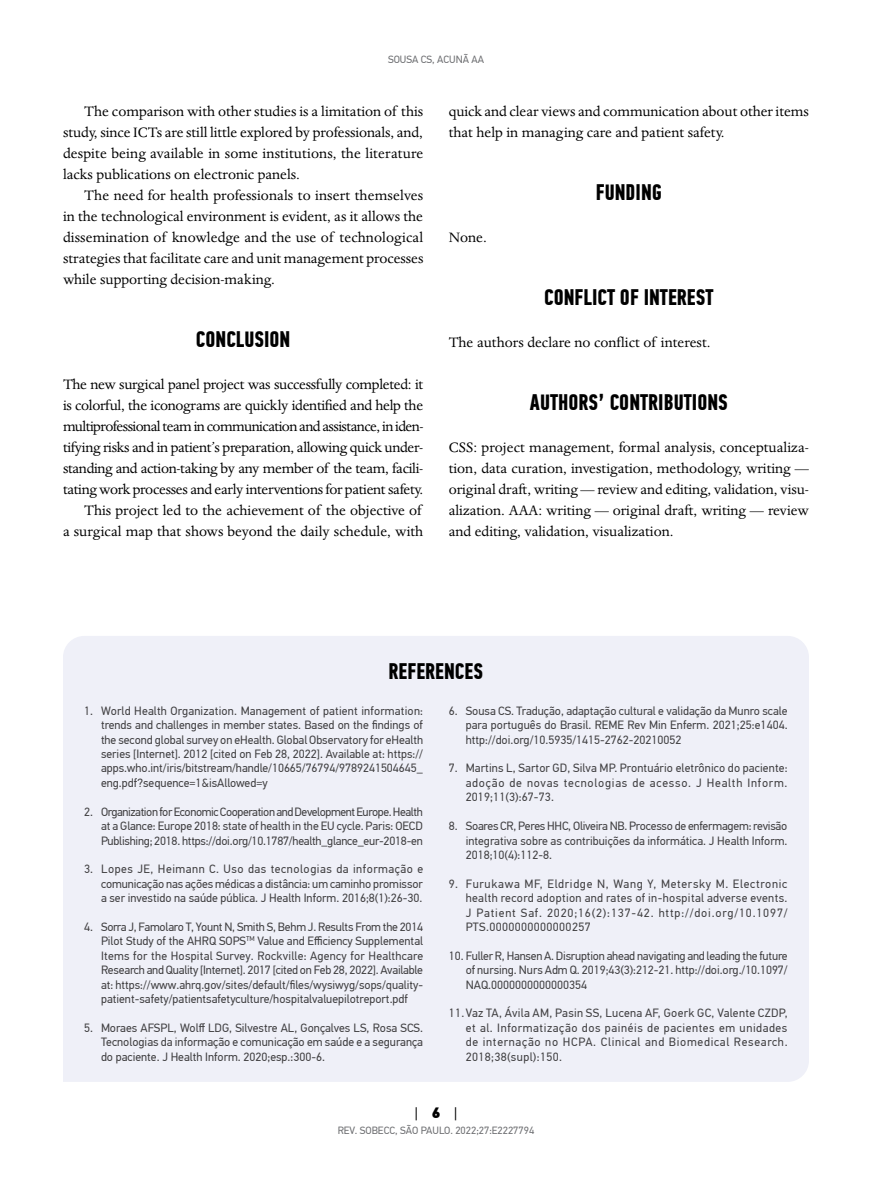
<style>
.page{position:relative;width:893px;height:1191px;background:#fff}
.page>*{position:absolute;margin:0;border:0;box-sizing:border-box;transform-origin:0 0}
.t1{font:700 22.5px "PF Din Text Comp Pro";color:#000}
.t2{font:15.75px/21px "Dante MT Std";letter-spacing:-.005em;color:#000;text-align:justify}
.t3{font:15px "PF Din Text Pro";color:#000}
.t4{font:12px/14.4px "PF Din Text Pro";color:#414042;text-align:justify}
.t5{font:10.5px "PF Din Text Pro";color:#6d6e71}
.s1{font-weight:900}
</style>
<div class="page">
<div style="left:63px;top:636px;width:746px;height:446px;background:#eff0f8"></div>
<p class="t5" style="left:388px;top:53px;width:97px">SOUSA CS, ACUNÃ AA</p>
<h2 class="t2" style="left:63px;top:100px;width:362px;text-indent:21px">The comparison with other studies is a limitation of this study, since ICTs are still little explored by professionals, and, despite being available in some institutions, the literature lacks publications on electronic panels.</h2>
<p class="t2" style="left:63px;top:184px;width:362px;text-indent:21px">The need for health professionals to insert themselves in the technological environment is evident, as it allows the dissemination of knowledge and the use of technological strategies that facilitate care and unit management processes while supporting decision-making.</p>
<h1 class="t1" style="left:196px;top:325px;width:96px">CONCLUSION</h1>
<p class="t2" style="left:63px;top:373px;width:362px;text-align:right">The new surgical panel project was successfully completed: it is colorful, the iconograms are quickly identified and help the multiprofessional team in communication and assistance, in iden&shy;tifying risks and in patient’s preparation, allowing quick under&shy;standing and action-taking by any member of the team, facili&shy;tating work processes and early interventions for patient safety.<br>This project led to the achievement of the objective of<br>a surgical map that shows beyond the daily schedule, with</p>
<h2 class="t2" style="left:449px;top:100px;width:362px">quick and clear views and communication about other items that help in managing care and patient safety.</h2>
<h2 class="t2" style="left:449px;top:226px;width:40px">None.</h2>
<h1 class="t1" style="left:596px;top:178px;width:67px">FUNDING</h1>
<h1 class="t1" style="left:544px;top:283px;width:171px">CONFLICT OF INTEREST</h1>
<h2 class="t2" style="left:449px;top:331px;width:263px">The authors declare no conflict of interest.</h2>
<h1 class="t1" style="left:530px;top:388px;width:199px">AUTHORS’ CONTRIBUTIONS</h1>
<p class="t2" style="left:449px;top:436px;width:362px">CSS: project management, formal analysis, conceptualiza&shy;tion, data curation, investigation, methodology, writing — original draft, writing — review and editing, validation, visu&shy;alization. AAA: writing — original draft, writing — review and editing, validation, visualization.</p>
<h1 class="t1" style="left:389px;top:658px;width:96px">REFERENCES</h1>
<p class="t4" style="left:101px;top:703px;width:324px;text-indent:-17px">1. World Health Organization. Management of patient information: trends and challenges in member states. Based on the findings of the second global survey on eHealth. Global Observatory for eHealth series [Internet]. 2012 [cited on Feb 28, 2022]. Available at: https:// apps.who.int/iris/bitstream/handle/10665/76794/9789241504645_ eng.pdf?sequence=1&amp;isAllowed=y</p>
<p class="t4" style="left:101px;top:804px;width:323px;text-indent:-17px">2. Organization for Economic Cooperation and Development Europe. Health at a Glance: Europe 2018: state of health in the EU cycle. Paris: OECD Publishing; 2018. https://doi.org/10.1787/health_glance_eur-2018-en</p>
<p class="t4" style="left:101px;top:862px;width:324px;text-indent:-17px">3. Lopes JE, Heimann C. Uso das tecnologias da informação e comunicação nas ações médicas a distância: um caminho promissor a ser investido na saúde pública. J Health Inform. 2016;8(1):26-30.</p>
<p class="t4" style="left:101px;top:919px;width:324px;text-indent:-17px">4. Sorra J, Famolaro T, Yount N, Smith S, Behm J. Results From the 2014<br>Pilot Study of the AHRQ SOPS<sup>TM</sup> Value and Efficiency Supplemental Items for the Hospital Survey. Rockville: Agency for Healthcare Research and Quality [Internet]. 2017 [cited on Feb 28, 2022]. Available at: https://www.ahrq.gov/sites/default/files/wysiwyg/sops/quality&shy;patient-safety/patientsafetyculture/hospitalvaluepilotreport.pdf</p>
<p class="t4" style="left:101px;top:1020px;width:324px;text-indent:-17px">5. Moraes AFSPL, Wolff LDG, Silvestre AL, Gonçalves LS, Rosa SCS.<br>Tecnologias da informação e comunicação em saúde e a segurança do paciente. J Health Inform. 2020;esp.:300-6.</p>
<p class="t4" style="left:466px;top:703px;width:323px;text-indent:-17px">6. Sousa CS. Tradução, adaptação cultural e validação da Munro scale para português do Brasil. REME Rev Min Enferm. 2021;25:e1404. http://doi.org/10.5935/1415-2762-20210052</p>
<p class="t4" style="left:466px;top:761px;width:323px;text-indent:-17px">7. Martins L, Sartor GD, Silva MP. Prontuário eletrônico do paciente: adoção de novas tecnologias de acesso. J Health Inform.<br>2019;11(3):67-73.</p>
<p class="t4" style="left:466px;top:819px;width:323px;text-indent:-17px">8. Soares CR, Peres HHC, Oliveira NB. Processo de enfermagem: revisão integrativa sobre as contribuições da informática. J Health Inform.<br>2018;10(4):112-8.</p>
<p class="t4" style="left:466px;top:876px;width:323px;text-indent:-17px">9. Furukawa MF, Eldridge N, Wang Y, Metersky M. Electronic health record adoption and rates of in-hospital adverse events.<br>J Patient Saf. 2020;16(2):137-42. http://doi.org/10.1097/ PTS.0000000000000257</p>
<p class="t4" style="left:466px;top:948px;width:323px;text-indent:-17px">10. Fuller R, Hansen A. Disruption ahead navigating and leading the future of nursing. Nurs Adm Q. 2019;43(3):212-21. http://doi.org./10.1097/ NAQ.0000000000000354</p>
<p class="t4" style="left:466px;top:1006px;width:323px;text-indent:-17px">11.Vaz TA, Ávila AM, Pasin SS, Lucena AF, Goerk GC, Valente CZDP, et al. Informatização dos painéis de pacientes em unidades de internação no HCPA. Clinical and Biomedical Research.<br>2018;38(supl):150.</p>
<p class="t3" style="left:415px;top:1103px;width:44px">| <span class="s1">6</span> |</p>
<p class="t5" style="left:338px;top:1124px;width:198px">REV. SOBECC, SÃO PAULO. 2022;27:E2227794</p>
</div>
